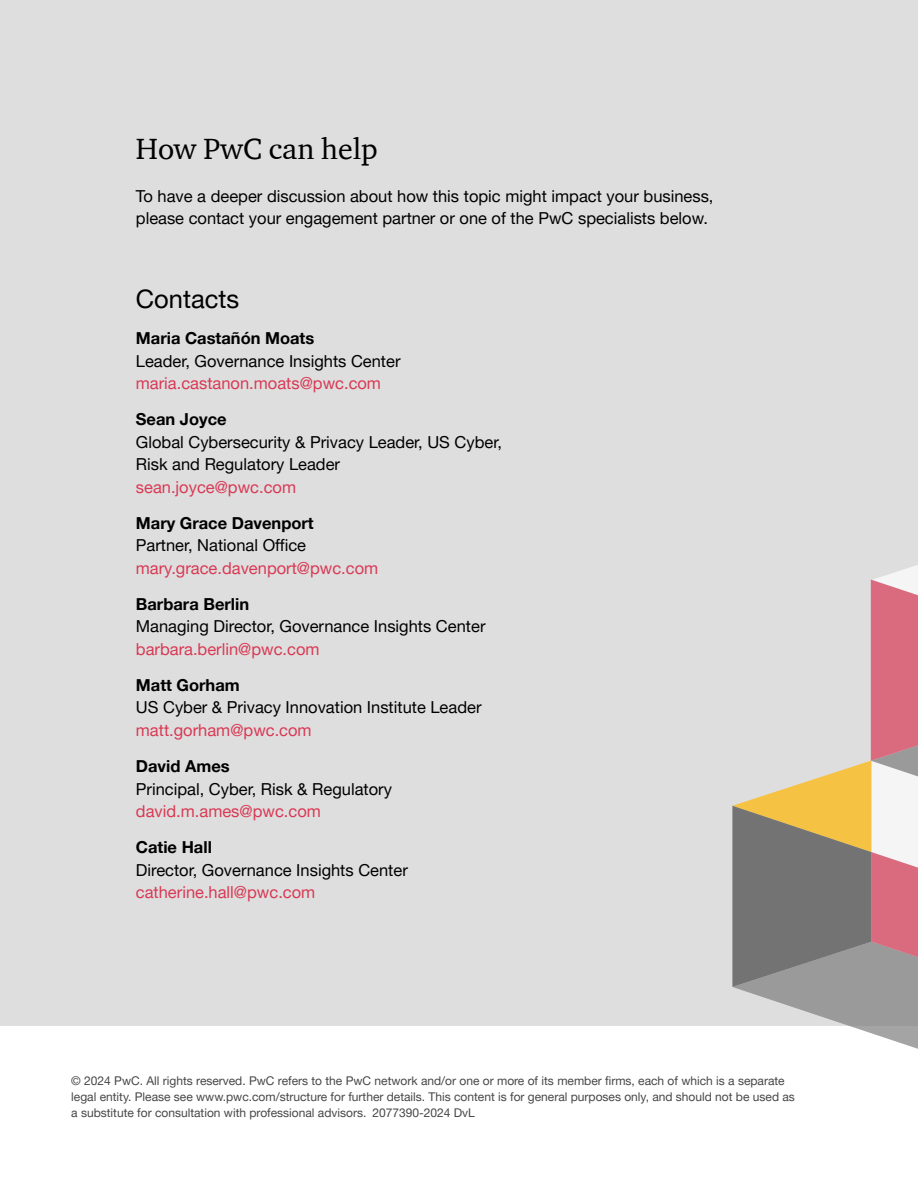
<style>
.page{position:relative;width:918px;height:1188px;background:#dedede}
.page>*{position:absolute;margin:0;border:0;box-sizing:border-box;transform-origin:0 0}
.t1{font:30px "ITC Charter Com";color:#000}
.t2{font:25.5px "Helvetica Neue LT Pro";color:#000}
.t3{font:16.5px/22.5px "Helvetica Neue LT Pro";color:#000}
.t4{font:16.5px "Helvetica Neue LT Pro";color:#d93954}
.t5{font:700 16.5px "Helvetica Neue LT Pro";color:#000}
.t6{font:12px/16px "Helvetica Neue LT Pro";color:#464646}
</style>
<div class="page">
<div style="left:0;top:1026px;width:918px;height:162px;background:#fff"></div>
<svg style="left:732px;top:565px;width:186px;height:484px"></svg>
<h1 class="t1" style="left:136px;top:130px;width:243px">How PwC can help</h1>
<p class="t3" style="left:136px;top:184px;width:579px">To have a deeper discussion about how this topic might impact your business, please contact your engagement partner or one of the PwC specialists below.</p>
<h2 class="t2" style="left:136px;top:283px;width:105px">Contacts</h2>
<p class="t5" style="left:136px;top:328px;width:180px">Maria Castañón Moats</p>
<p class="t3" style="left:136px;top:349px;width:266px">Leader, Governance Insights Center</p>
<p class="t4" style="left:136px;top:373px;width:247px">maria.castanon.moats@pwc.com</p>
<p class="t5" style="left:136px;top:409px;width:92px">Sean Joyce</p>
<p class="t3" style="left:136px;top:430px;width:368px">Global Cybersecurity &amp; Privacy Leader, US Cyber,<br>Risk and Regulatory Leader</p>
<p class="t4" style="left:136px;top:477px;width:162px">sean.joyce@pwc.com</p>
<p class="t5" style="left:136px;top:513px;width:179px">Mary Grace Davenport</p>
<p class="t3" style="left:136px;top:534px;width:172px">Partner, National Office</p>
<p class="t4" style="left:136px;top:558px;width:244px">mary.grace.davenport@pwc.com</p>
<p class="t5" style="left:136px;top:594px;width:115px">Barbara Berlin</p>
<p class="t3" style="left:136px;top:615px;width:351px">Managing Director, Governance Insights Center</p>
<p class="t4" style="left:136px;top:639px;width:185px">barbara.berlin@pwc.com</p>
<p class="t5" style="left:136px;top:675px;width:105px">Matt Gorham</p>
<p class="t3" style="left:136px;top:696px;width:347px">US Cyber &amp; Privacy Innovation Institute Leader</p>
<p class="t4" style="left:136px;top:720px;width:177px">matt.gorham@pwc.com</p>
<p class="t5" style="left:136px;top:756px;width:95px">David Ames</p>
<p class="t3" style="left:136px;top:777px;width:258px">Principal, Cyber, Risk &amp; Regulatory</p>
<p class="t4" style="left:136px;top:801px;width:186px">david.m.ames@pwc.com</p>
<p class="t5" style="left:136px;top:837px;width:78px">Catie Hall</p>
<p class="t3" style="left:136px;top:858px;width:273px">Director, Governance Insights Center</p>
<p class="t4" style="left:136px;top:882px;width:181px">catherine.hall@pwc.com</p>
<p class="t6" style="left:71px;top:1072px;width:725px">© 2024 PwC. All rights reserved. PwC refers to the PwC network and/or one or more of its member firms, each of which is a separate legal entity. Please see www.pwc.com/structure for further details. This content is for general purposes only, and should not be used as a substitute for consultation with professional advisors. 2077390-2024 DvL</p>
</div>
